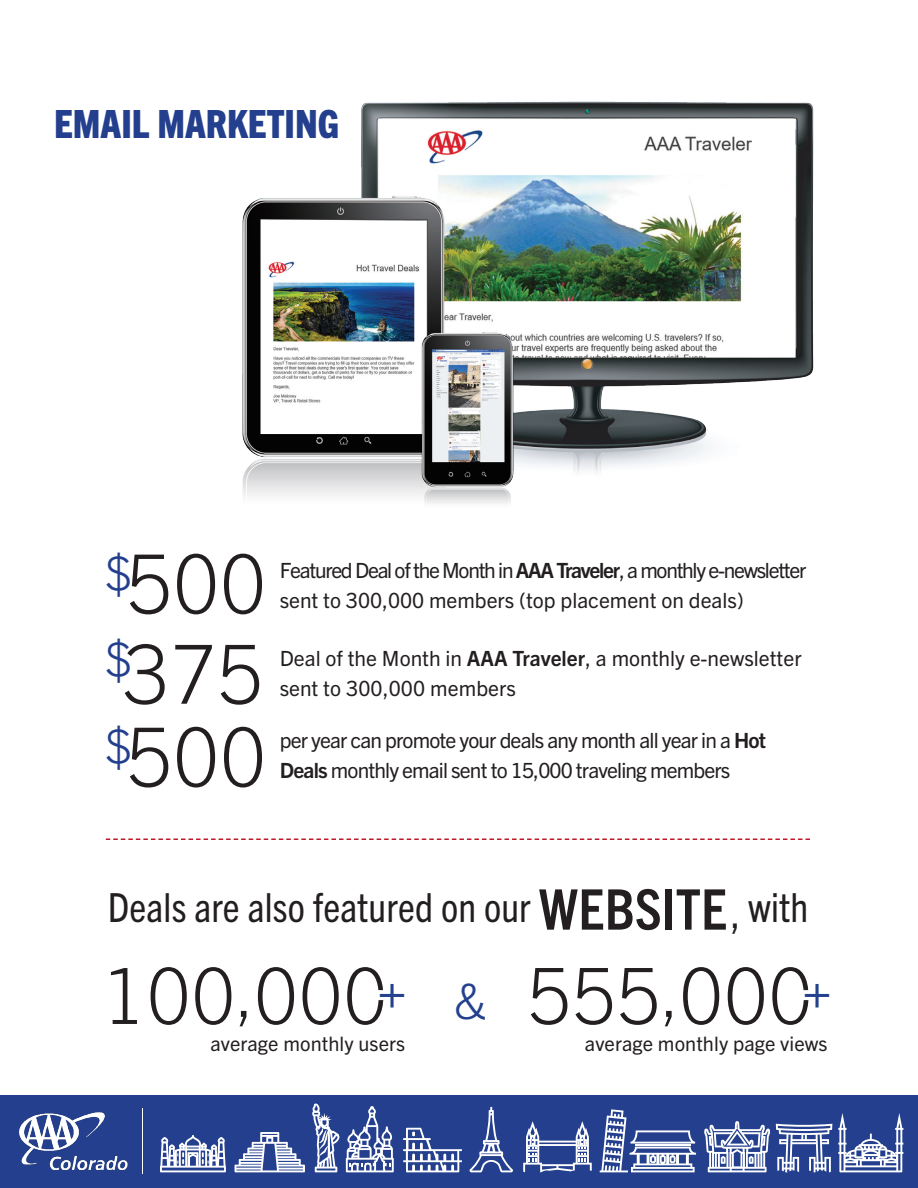
<style>
.page{position:relative;width:918px;height:1188px;background:#fff}
.page>*{position:absolute;margin:0;border:0;box-sizing:border-box;transform-origin:0 0}
.t1{font:300 81.9px "Trade Gothic Next LT Pro";letter-spacing:.005em;color:#231f20}
.AAA_Body_Copy{font:300 77.85px "Trade Gothic Next LT Pro";letter-spacing:.005em;color:#231f20}
.t2{font:300 48.75px "Trade Gothic Next LT Pro";color:#233f8d}
.AAA_Body_Copy-2{font:300 48.75px "Trade Gothic Next LT Pro";color:#23418c}
.AAA_Body_Copy-3{font:condensed 40.2px "Trade Gothic Next LT Pro";letter-spacing:.005em;color:#231f20}
.AAA_Header{font:800 condensed 39px "Trade Gothic Next LT Pro";color:#233f8d}
.AAA_Body_Copy-4{font:21px "Trade Gothic Next LT Pro";letter-spacing:-.04em;color:#231f20}
.AAA_Body_Copy-5{font:21px "Trade Gothic Next LT Pro";color:#231f20}
.AAA_Body_Copy-6{font:21px "Trade Gothic Next LT Pro";letter-spacing:-.06em;color:#231f20}
.AAA_Body_Copy-7{font:21px "Trade Gothic Next LT Pro";letter-spacing:.005em;color:#231f20}
.t3{font:19.95px "Trade Gothic Next LT Pro";letter-spacing:.005em;color:#231f20}
.s1{font-weight:700}
.s2{font-weight:700;font-size:56.1px}
.s3{font-size:63.6px}
</style>
<div class="page">
<div style="left:0;top:1095px;width:918px;height:93px;background:#233f8d"></div>
<img style="left:19px;top:1112px;width:109px;height:59px">
<svg style="left:469px;top:1107px;width:44px;height:65px"></svg>
<svg style="left:160px;top:1135px;width:66px;height:37px"></svg>
<svg style="left:235px;top:1132px;width:70px;height:40px"></svg>
<svg style="left:312px;top:1104px;width:28px;height:68px"></svg>
<svg style="left:403px;top:1128px;width:59px;height:44px"></svg>
<svg style="left:704px;top:1121px;width:66px;height:51px"></svg>
<svg style="left:838px;top:1113px;width:65px;height:59px"></svg>
<svg style="left:600px;top:1109px;width:96px;height:63px"></svg>
<svg style="left:346px;top:1106px;width:48px;height:66px"></svg>
<svg style="left:523px;top:1121px;width:69px;height:52px"></svg>
<svg style="left:776px;top:1124px;width:56px;height:48px"></svg>
<hr style="left:142px;top:1108px;width:1px;height:66px;background:#fff">
<svg style="left:106px;top:838px;width:704px;height:2px"></svg>
<img style="left:242px;top:101px;width:572px;height:403px">
<p class="AAA_Header" style="left:54px;top:97px;width:287px">EMAIL MARKETING</p>
<h3 class="t2" style="left:105px;top:540px;width:29px">$</h3>
<p class="t1" style="left:126px;top:527px;width:142px">500</p>
<h3 class="t2" style="left:105px;top:625px;width:29px">$</h3>
<p class="t1" style="left:123px;top:617px;width:142px">375</p>
<h3 class="t2" style="left:105px;top:713px;width:29px">$</h3>
<p class="t1" style="left:126px;top:700px;width:142px">500</p>
<p class="AAA_Body_Copy-6" style="left:280px;top:556px;width:528px">Featured Deal of the Month in <span class="s1">AAA Traveler</span>, a monthly e-newsletter</p>
<p class="AAA_Body_Copy-5" style="left:280px;top:586px;width:466px">sent to 300,000 members (top placement on deals)</p>
<p class="AAA_Body_Copy-5" style="left:280px;top:644px;width:523px">Deal of the Month in <span class="s1">AAA Traveler</span>, a monthly e-newsletter</p>
<p class="AAA_Body_Copy-7" style="left:280px;top:674px;width:238px">sent to 300,000 members</p>
<p class="AAA_Body_Copy-4" style="left:280px;top:726px;width:488px">per year can promote your deals any month all year in a <span class="s1">Hot</span></p>
<p class="AAA_Body_Copy-4" style="left:280px;top:756px;width:452px"><span class="s1">Deals</span> monthly email sent to 15,000 traveling members</p>
<p class="AAA_Body_Copy-3" style="left:108px;top:880px;width:702px">Deals are also featured on our <span class="s2">WEBSITE</span>, with</p>
<p class="AAA_Body_Copy" style="left:102px;top:941px;width:306px">100<span class="s3">,</span>000<sup>+</sup></p>
<p class="t3" style="left:210px;top:1030px;width:196px">average monthly users</p>
<p class="AAA_Body_Copy" style="left:527px;top:941px;width:306px">555<span class="s3">,</span>000<sup>+</sup></p>
<p class="t3" style="left:585px;top:1030px;width:244px">average monthly page views</p>
<p class="AAA_Body_Copy-2" style="left:454px;top:967px;width:34px">&amp;</p>
</div>
